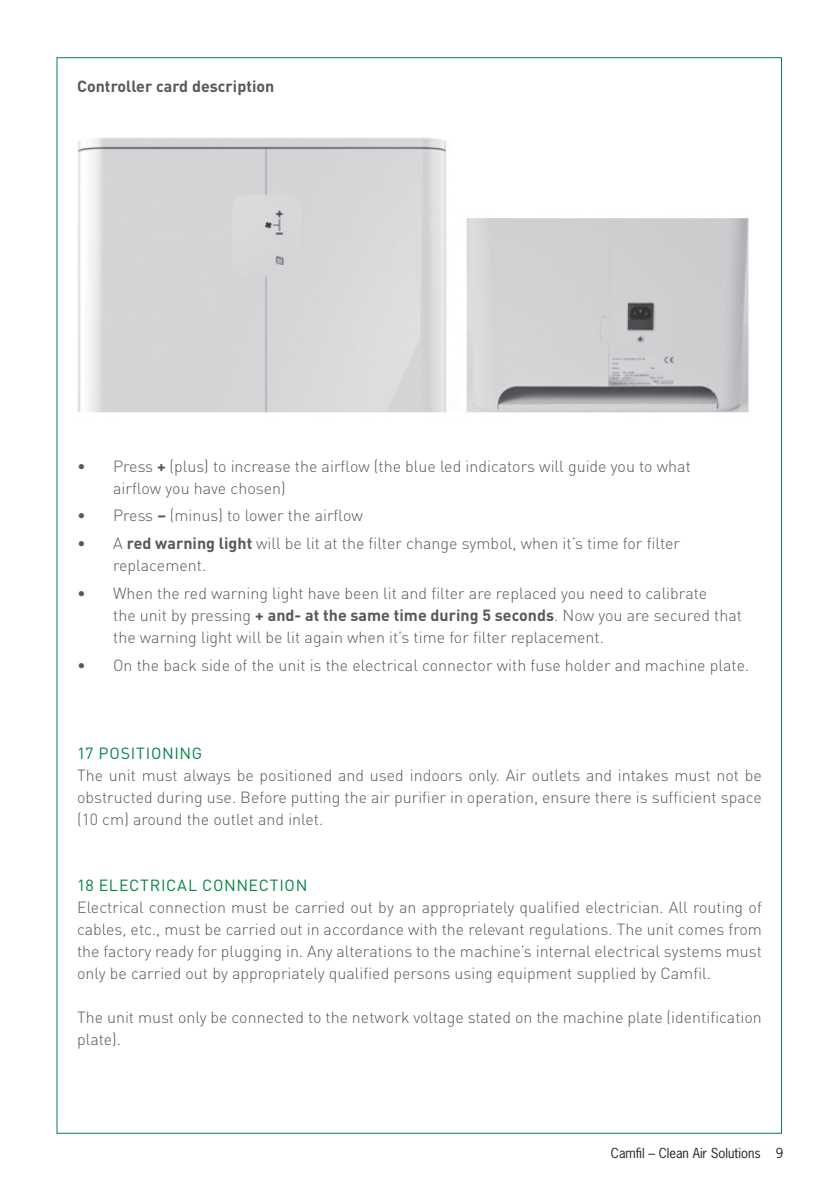
<style>
.page{position:relative;width:840px;height:1191px;background:#fff}
.page>*{position:absolute;margin:0;border:0;box-sizing:border-box;transform-origin:0 0}
.t1{font:300 16px/22px "DIN";color:#57585a}
.t2{font:16px "DIN";letter-spacing:.04em;color:#038345}
.t3{font:700 16px "DIN";color:#57585a}
.t4{font:13px "News Gothic Std";color:#231f20}
.s1{font-weight:700}
</style>
<div class="page">
<img style="left:56px;top:100px;width:693px;height:337px">
<p class="t3" style="left:77px;top:76px;width:199px">Controller card description</p>
<p class="t1" style="left:113px;top:455px;width:579px;text-indent:-36px">• Press <span class="s1">+</span> (plus) to increase the airflow (the blue led indicators will guide you to what airflow you have chosen)</p>
<p class="t1" style="left:77px;top:504px;width:287px">• Press <span class="s1">–</span> (minus) to lower the airflow</p>
<p class="t1" style="left:113px;top:532px;width:568px;text-indent:-36px">• A <span class="s1">red warning light</span> will be lit at the filter change symbol, when it’s time for filter replacement.</p>
<p class="t1" style="left:113px;top:582px;width:630px;text-indent:-36px">• When the red warning light have been lit and filter are replaced you need to calibrate<br>the unit by pressing <span class="s1">+ and- at the same time during 5 seconds</span>. Now you are secured that the warning light will be lit again when it’s time for filter replacement.</p>
<p class="t1" style="left:77px;top:653px;width:673px">• On the back side of the unit is the electrical connector with fuse holder and machine plate.</p>
<p class="t2" style="left:77px;top:742px;width:127px">17 POSITIONING</p>
<p class="t1" style="left:77px;top:763px;width:686px;text-align:justify">The unit must always be positioned and used indoors only. Air outlets and intakes must not be obstructed during use. Before putting the air purifier in operation, ensure there is sufficient space (10 cm) around the outlet and inlet.</p>
<p class="t2" style="left:77px;top:874px;width:232px">18 ELECTRICAL CONNECTION</p>
<p class="t1" style="left:77px;top:895px;width:686px;text-align:justify">Electrical connection must be carried out by an appropriately qualified electrician. All routing of cables, etc., must be carried out in accordance with the relevant regulations. The unit comes from the factory ready for plugging in. Any alterations to the machine’s internal electrical systems must only be carried out by appropriately qualified persons using equipment supplied by Camfil.</p>
<p class="t1" style="left:77px;top:1005px;width:686px">The unit must only be connected to the network voltage stated on the machine plate (identification plate).</p>
<p class="t4" style="left:610px;top:1145px;width:174px">Camfil – Clean Air Solutions 9</p>
</div>
